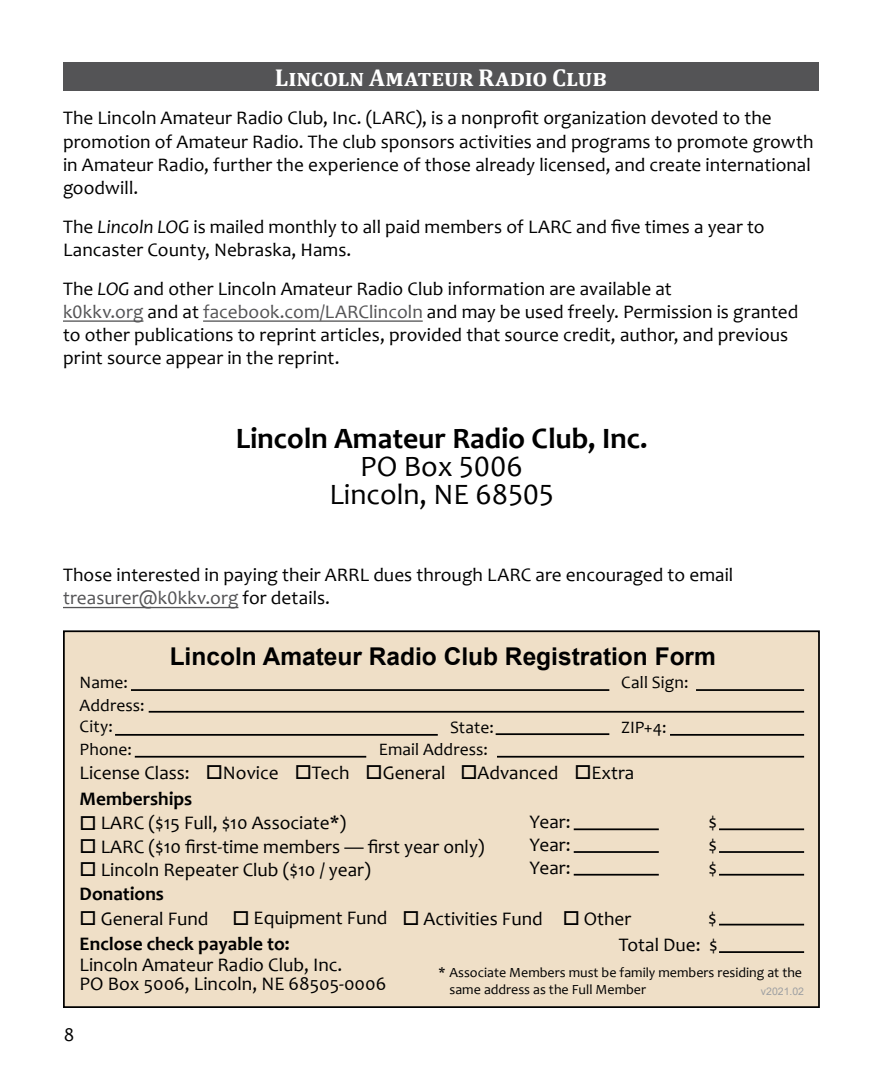
<style>
.page{position:relative;width:882px;height:1071px;background:#fff}
.page>*{position:absolute;margin:0;border:0;box-sizing:border-box;transform-origin:0 0}
.t1{font:700 29.75px "Candara";color:#000}
.t2{font:29.75px/28px "Candara";color:#000;text-align:center}
.t3{font:700 24.5px "Arial";color:#000}
.t4{font:700 24.5px "Cambria";color:#fff}
.t5{font:19.25px/23.1px "Candara";color:#000}
.t6{font:700 19.25px "Candara";color:#000}
.t7{font:17.5px "Candara";letter-spacing:.005em;color:#000}
.t8{font:14px/16.8px "Candara";color:#000}
.t9{font:10.5px "Arial";color:#9d9fa2}
.s1{font-style:italic}
.s2{color:#545456}
</style>
<div class="page">
<div style="left:64px;top:631px;width:755px;height:376px;background:#efdfc7"></div>
<hr style="left:696px;top:689px;width:108px;height:2px;background:#000">
<hr style="left:131px;top:689px;width:478px;height:2px;background:#000">
<hr style="left:497px;top:756px;width:307px;height:2px;background:#000">
<hr style="left:135px;top:756px;width:231px;height:2px;background:#000">
<hr style="left:670px;top:734px;width:134px;height:2px;background:#000">
<hr style="left:496px;top:733px;width:113px;height:2px;background:#000">
<hr style="left:115px;top:734px;width:323px;height:2px;background:#000">
<hr style="left:149px;top:711px;width:655px;height:2px;background:#000">
<hr style="left:574px;top:828px;width:85px;height:2px;background:#000">
<hr style="left:719px;top:828px;width:85px;height:2px;background:#000">
<hr style="left:574px;top:851px;width:85px;height:2px;background:#000">
<hr style="left:719px;top:851px;width:85px;height:2px;background:#000">
<hr style="left:574px;top:874px;width:85px;height:2px;background:#000">
<hr style="left:719px;top:874px;width:85px;height:2px;background:#000">
<hr style="left:719px;top:951px;width:85px;height:2px;background:#000">
<hr style="left:719px;top:924px;width:85px;height:1px;background:#000">
<div style="left:63px;top:630px;width:757px;height:378px;border:2px solid #000"></div>
<div style="left:63px;top:63px;width:756px;height:28px;background:#545456"></div>
<hr style="left:63px;top:320px;width:80px;height:2px;background:#545456">
<hr style="left:203px;top:320px;width:220px;height:2px;background:#545456">
<hr style="left:63px;top:607px;width:175px;height:1px;background:#545456">
<p class="t4" style="left:275px;top:60px;width:334px">Lincoln Amateur Radio Club</p>
<p class="t5" style="left:63px;top:106px;width:752px">The Lincoln Amateur Radio Club, Inc. (LARC), is a nonprofit organization devoted to the promotion of Amateur Radio. The club sponsors activities and programs to promote growth in Amateur Radio, further the experience of those already licensed, and create international goodwill.</p>
<p class="t5" style="left:63px;top:215px;width:703px">The <span class="s1">Lincoln LOG</span> is mailed monthly to all paid members of LARC and five times a year to<br>Lancaster County, Nebraska, Hams.</p>
<p class="t5" style="left:63px;top:277px;width:737px">The <span class="s1">LOG</span> and other Lincoln Amateur Radio Club information are available at<br><span class="s2">k0kkv.org</span> and at <span class="s2">facebook.com/LARClincoln</span> and may be used freely. Permission is granted to other publications to reprint articles, provided that source credit, author, and previous print source appear in the reprint.</p>
<h1 class="t1" style="left:236px;top:420px;width:413px">Lincoln Amateur Radio Club, Inc.</h1>
<h1 class="t2" style="left:329px;top:452px;width:226px">PO Box 5006<br>Lincoln, NE 68505</h1>
<p class="t5" style="left:63px;top:563px;width:672px">Those interested in paying their ARRL dues through LARC are encouraged to email <span class="s2">treasurer@k0kkv.org</span> for details.</p>
<p class="t3" style="left:170px;top:639px;width:548px">Lincoln Amateur Radio Club Registration Form</p>
<p class="t7" style="left:80px;top:672px;width:50px">Name:</p>
<p class="t7" style="left:621px;top:672px;width:69px">Call Sign:</p>
<p class="t7" style="left:80px;top:694px;width:67px">Address:</p>
<p class="t7" style="left:80px;top:716px;width:35px">City:</p>
<p class="t7" style="left:450px;top:716px;width:45px">State:</p>
<p class="t7" style="left:621px;top:717px;width:47px">ZIP+4:</p>
<p class="t7" style="left:80px;top:739px;width:54px">Phone:</p>
<p class="t7" style="left:379px;top:739px;width:111px">Email Address:</p>
<p class="t5" style="left:80px;top:761px;width:556px">License Class: □Novice □Tech □General □Advanced □Extra</p>
<p class="t6" style="left:80px;top:787px;width:114px">Memberships</p>
<p class="t5" style="left:80px;top:811px;width:268px">□ LARC ($15 Full, $10 Associate*)</p>
<p class="t5" style="left:529px;top:810px;width:43px">Year:</p>
<p class="t5" style="left:708px;top:810px;width:10px">$</p>
<p class="t5" style="left:80px;top:835px;width:407px">□ LARC ($10 first-time members — first year only)</p>
<p class="t5" style="left:529px;top:833px;width:43px">Year:</p>
<p class="t5" style="left:708px;top:833px;width:10px">$</p>
<p class="t5" style="left:80px;top:858px;width:293px">□ Lincoln Repeater Club ($10 / year)</p>
<p class="t5" style="left:529px;top:856px;width:43px">Year:</p>
<p class="t5" style="left:708px;top:856px;width:10px">$</p>
<p class="t6" style="left:80px;top:882px;width:86px">Donations</p>
<p class="t5" style="left:80px;top:907px;width:553px">□ General Fund □ Equipment Fund □ Activities Fund □ Other</p>
<p class="t5" style="left:708px;top:906px;width:10px">$</p>
<p class="t6" style="left:80px;top:932px;width:212px">Enclose check payable to:</p>
<p class="t5" style="left:80px;top:955px;width:308px;line-height:19.2px">Lincoln Amateur Radio Club, Inc.<br>PO Box 5006, Lincoln, NE 68505-0006</p>
<p class="t5" style="left:64px;top:1023px;width:12px">8</p>
<p class="t5" style="left:619px;top:933px;width:100px">Total Due: $</p>
<p class="t8" style="left:450px;top:964px;width:354px;text-indent:-11px">* Associate Members must be family members residing at the same address as the Full Member</p>
<p class="t9" style="left:761px;top:984px;width:45px">v2021.02</p>
</div>
